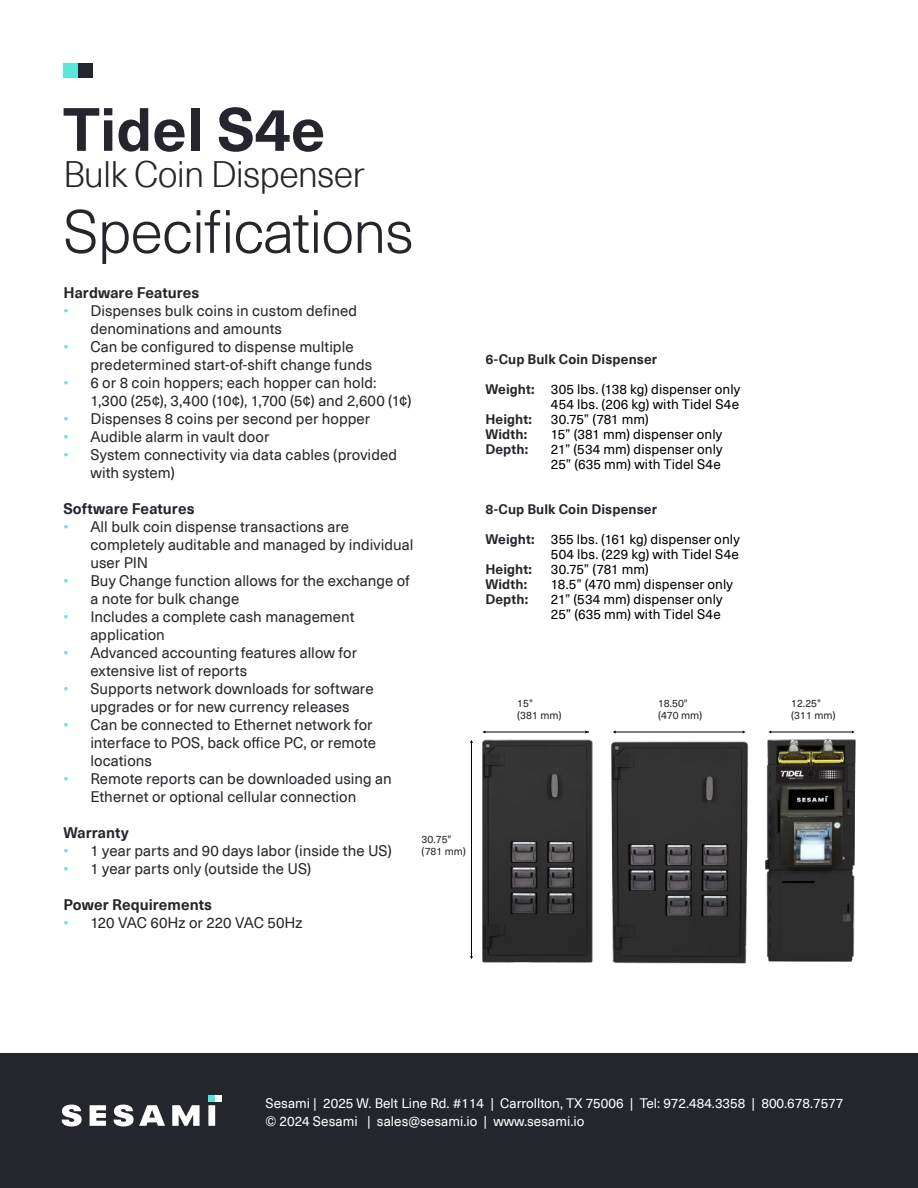
<style>
.page{position:relative;width:918px;height:1188px;background:#fff}
.page>*{position:absolute;margin:0;border:0;box-sizing:border-box;transform-origin:0 0}
.t1{font:300 60px "Neue Haas Unica W1 G";letter-spacing:-.025em;color:#25252d}
.t2{font:700 60px "Neue Haas Unica W1 G";color:#25252d}
.t3{font:300 36px "Neue Haas Unica W1 G";letter-spacing:-.025em;color:#25252d}
.t4{font:15px/18px "Neue Haas Unica W1 G";letter-spacing:.005em;color:#25252d}
.t5{font:700 15px "Neue Haas Unica W1 G";letter-spacing:.005em;color:#25252d}
.t6{font:13.5px/15px "Neue Haas Unica W1 G";letter-spacing:.01em;color:#000}
.t7{font:13.5px/18px "Neue Haas Unica W1 G";color:#fff}
.t8{font:700 13.5px/15px "Neue Haas Unica W1 G";letter-spacing:.01em;color:#25252d}
.t9{font:10.5px/12px "Neue Haas Unica W1 G";color:#25252d}
.s1{color:#5ce5db}
</style>
<div class="page">
<div style="left:63px;top:63px;width:15px;height:15px;background:#5ce5db"></div>
<div style="left:78px;top:63px;width:15px;height:15px;background:#25252d"></div>
<div style="left:0;top:1054px;width:918px;height:134px;background:#25252d"></div>
<svg style="left:62px;top:1105px;width:153px;height:21px"></svg>
<div style="left:208px;top:1096px;width:7px;height:6px;background:#5ce6db"></div>
<div style="left:215px;top:1096px;width:7px;height:6px;background:#fff"></div>
<hr style="left:471px;top:741px;width:1px;height:215px;background:#000">
<hr style="left:614px;top:732px;width:129px;height:1px;background:#000">
<hr style="left:771px;top:732px;width:81px;height:1px;background:#000">
<img style="left:765px;top:738px;width:91px;height:224px">
<img style="left:611px;top:741px;width:137px;height:223px">
<hr style="left:484px;top:732px;width:105px;height:1px;background:#000">
<img style="left:482px;top:740px;width:111px;height:223px">
<h1 class="t2" style="left:63px;top:104px;width:264px">Tidel S4e</h1>
<h2 class="t3" style="left:63px;top:159px;width:303px">Bulk Coin Dispenser</h2>
<h1 class="t1" style="left:63px;top:188px;width:352px">Specifications</h1>
<p class="t5" style="left:63px;top:286px;width:138px">Hardware Features</p>
<p class="t4" style="left:90px;top:301px;width:268px;text-indent:-27px"><span class="s1">•</span> Dispenses bulk coins in custom defined denominations and amounts</p>
<p class="t4" style="left:90px;top:337px;width:283px;text-indent:-27px"><span class="s1">•</span> Can be configured to dispense multiple predetermined start-of-shift change funds</p>
<p class="t4" style="left:90px;top:375px;width:323px;text-indent:-27px"><span class="s1">•</span> 6 or 8 coin hoppers; each hopper can hold:<br>1,300 (25¢), 3,400 (10¢), 1,700 (5¢) and 2,600 (1¢)</p>
<p class="t4" style="left:63px;top:411px;width:308px"><span class="s1">•</span> Dispenses 8 coins per second per hopper</p>
<p class="t4" style="left:63px;top:429px;width:208px"><span class="s1">•</span> Audible alarm in vault door</p>
<p class="t4" style="left:90px;top:447px;width:308px;text-indent:-27px"><span class="s1">•</span> System connectivity via data cables (provided with system)</p>
<p class="t5" style="left:63px;top:502px;width:133px">Software Features</p>
<p class="t4" style="left:90px;top:519px;width:325px;text-indent:-27px"><span class="s1">•</span> All bulk coin dispense transactions are completely auditable and managed by individual user PIN</p>
<p class="t4" style="left:90px;top:573px;width:321px;text-indent:-27px"><span class="s1">•</span> Buy Change function allows for the exchange of a note for bulk change</p>
<p class="t4" style="left:90px;top:609px;width:266px;text-indent:-27px"><span class="s1">•</span> Includes a complete cash management application</p>
<p class="t4" style="left:90px;top:645px;width:268px;text-indent:-27px"><span class="s1">•</span> Advanced accounting features allow for extensive list of reports</p>
<p class="t4" style="left:63px;top:681px;width:312px;text-align:center"><span class="s1">•</span> Supports network downloads for software upgrades or for new currency releases</p>
<p class="t4" style="left:90px;top:717px;width:287px;text-indent:-27px"><span class="s1">•</span> Can be connected to Ethernet network for interface to POS, back office PC, or remote locations</p>
<p class="t4" style="left:63px;top:771px;width:330px;text-align:center"><span class="s1">•</span> Remote reports can be downloaded using an<br>Ethernet or optional cellular connection</p>
<p class="t5" style="left:63px;top:826px;width:67px">Warranty</p>
<p class="t4" style="left:63px;top:843px;width:330px"><span class="s1">•</span> 1 year parts and 90 days labor (inside the US)</p>
<p class="t4" style="left:63px;top:861px;width:249px"><span class="s1">•</span> 1 year parts only (outside the US)</p>
<p class="t5" style="left:63px;top:898px;width:150px">Power Requirements</p>
<p class="t4" style="left:63px;top:915px;width:241px"><span class="s1">•</span> 120 VAC 60Hz or 220 VAC 50Hz</p>
<p class="t9" style="left:422px;top:833px;width:46px">30.75" (781 mm)</p>
<p class="t8" style="left:485px;top:353px;width:173px">6-Cup Bulk Coin Dispenser</p>
<p class="t8" style="left:485px;top:383px;width:51px">Weight:</p>
<p class="t8" style="left:485px;top:413px;width:48px">Height:<br>Width:<br>Depth:</p>
<p class="t6" style="left:551px;top:382px;width:191px">305 lbs. (138 kg) dispenser only<br>454 lbs. (206 kg) with Tidel S4e<br>30.75” (781 mm)<br>15” (381 mm) dispenser only<br>21” (534 mm) dispenser only<br>25” (635 mm) with Tidel S4e</p>
<p class="t8" style="left:485px;top:503px;width:173px">8-Cup Bulk Coin Dispenser</p>
<p class="t8" style="left:485px;top:533px;width:51px">Weight:</p>
<p class="t8" style="left:485px;top:563px;width:48px">Height:<br>Width:<br>Depth:</p>
<p class="t6" style="left:551px;top:532px;width:190px">355 lbs. (161 kg) dispenser only<br>504 lbs. (229 kg) with Tidel S4e<br>30.75” (781 mm)<br>18.5” (470 mm) dispenser only<br>21” (534 mm) dispenser only<br>25” (635 mm) with Tidel S4e</p>
<p class="t9" style="left:517px;top:698px;width:46px">15"<br>(381 mm)</p>
<p class="t9" style="left:658px;top:698px;width:46px">18.50" (470 mm)</p>
<p class="t9" style="left:791px;top:698px;width:46px">12.25" (311 mm)</p>
<p class="t7" style="left:266px;top:1095px;width:579px">Sesami | 2025 W. Belt Line Rd. #114 | Carrollton, TX 75006 | Tel: 972.484.3358 | 800.678.7577 © 2024 Sesami | sales@sesami.io | www.sesami.io</p>
</div>
